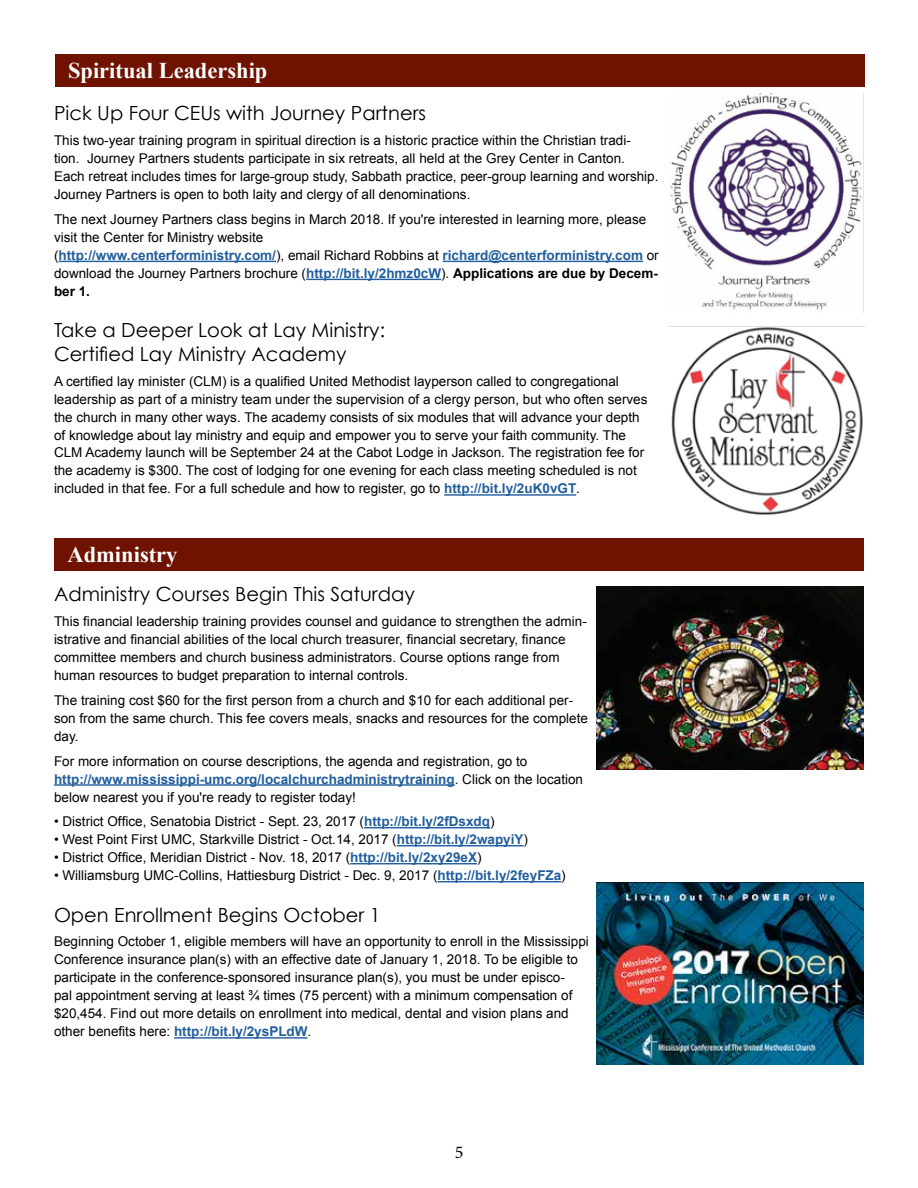
<style>
.page{position:relative;width:918px;height:1188px;background:#fff}
.page>*{position:absolute;margin:0;border:0;box-sizing:border-box;transform-origin:0 0}
.t1{font:700 22.5px "Times New Roman";color:#fff}
.t2{font:19.5px/23.4px "Century Gothic";color:#000}
.t3{font:18px "Minion Pro";color:#000}
.t4{font:13.5px/18px "Arial";color:#000}
.s1{font-weight:700;color:#215e9e}
.s2{font-weight:700}
</style>
<div class="page">
<hr style="left:58px;top:261px;width:218px;height:1px;background:#215e9e">
<hr style="left:443px;top:261px;width:200px;height:1px;background:#215e9e">
<hr style="left:306px;top:279px;width:135px;height:1px;background:#215e9e">
<hr style="left:444px;top:494px;width:132px;height:2px;background:#215e9e">
<div style="left:55px;top:54px;width:810px;height:32px;background:#6f1200"></div>
<img style="left:670px;top:94px;width:194px;height:219px">
<img style="left:669px;top:326px;width:196px;height:189px">
<div style="left:54px;top:539px;width:810px;height:32px;background:#6f1200"></div>
<hr style="left:54px;top:784px;width:401px;height:2px;background:#215e9e">
<hr style="left:364px;top:827px;width:126px;height:1px;background:#215e9e">
<hr style="left:397px;top:845px;width:127px;height:1px;background:#215e9e">
<hr style="left:350px;top:863px;width:127px;height:1px;background:#215e9e">
<hr style="left:438px;top:881px;width:123px;height:1px;background:#215e9e">
<hr style="left:174px;top:1037px;width:134px;height:2px;background:#215e9e">
<img style="left:596px;top:587px;width:268px;height:182px">
<img style="left:596px;top:882px;width:268px;height:183px">
<h1 class="t1" style="left:68px;top:55px;width:201px">Spiritual Leadership</h1>
<h2 class="t2" style="left:54px;top:101px;width:374px">Pick Up Four CEUs with Journey Partners</h2>
<p class="t4" style="left:54px;top:132px;width:606px">This two-year training program in spiritual direction is a historic practice within the Christian tradi&shy;tion. Journey Partners students participate in six retreats, all held at the Grey Center in Canton.<br>Each retreat includes times for large-group study, Sabbath practice, peer-group learning and worship.<br>Journey Partners is open to both laity and clergy of all denominations.</p>
<p class="t4" style="left:54px;top:210px;width:606px">The next Journey Partners class begins in March 2018. If you're interested in learning more, please visit the Center for Ministry website<br>(<span class="s1">http://www.centerforministry.com/</span>), email Richard Robbins at <span class="s1">richard@centerforministry.com</span> or download the Journey Partners brochure (<span class="s1">http://bit.ly/2hmz0cW</span>). <span class="s2">Applications are due by Decem&shy;ber 1.</span></p>
<h2 class="t2" style="left:54px;top:318px;width:333px">Take a Deeper Look at Lay Ministry:<br>Certified Lay Ministry Academy</h2>
<p class="t4" style="left:54px;top:372px;width:595px">A certified lay minister (CLM) is a qualified United Methodist layperson called to congregational leadership as part of a ministry team under the supervision of a clergy person, but who often serves the church in many other ways. The academy consists of six modules that will advance your depth of knowledge about lay ministry and equip and empower you to serve your faith community. The CLM Academy launch will be September 24 at the Cabot Lodge in Jackson. The registration fee for the academy is $300. The cost of lodging for one evening for each class meeting scheduled is not included in that fee. For a full schedule and how to register, go to <span class="s1">http://bit.ly/2uK0vGT</span>.</p>
<h1 class="t1" style="left:68px;top:539px;width:112px">Administry</h1>
<h2 class="t2" style="left:54px;top:582px;width:362px">Administry Courses Begin This Saturday</h2>
<p class="t4" style="left:54px;top:612px;width:534px">This financial leadership training provides counsel and guidance to strengthen the admin&shy;istrative and financial abilities of the local church treasurer, financial secretary, finance committee members and church business administrators. Course options range from human resources to budget preparation to internal controls.</p>
<p class="t4" style="left:54px;top:691px;width:535px">The training cost $60 for the first person from a church and $10 for each additional per&shy;son from the same church. This fee covers meals, snacks and resources for the complete day.</p>
<p class="t4" style="left:54px;top:752px;width:531px">For more information on course descriptions, the agenda and registration, go to <span class="s1">http://www.mississippi-umc.org/localchurchadministrytraining</span>. Click on the location below nearest you if you're ready to register today!</p>
<p class="t4" style="left:54px;top:813px;width:442px">• District Office, Senatobia District - Sept. 23, 2017 (<span class="s1">http://bit.ly/2fDsxdq</span>)</p>
<p class="t4" style="left:54px;top:831px;width:476px">• West Point First UMC, Starkville District - Oct.14, 2017 (<span class="s1">http://bit.ly/2wapyiY</span>)</p>
<p class="t4" style="left:54px;top:849px;width:429px">• District Office, Meridian District - Nov. 18, 2017 (<span class="s1">http://bit.ly/2xy29eX</span>)</p>
<p class="t4" style="left:54px;top:867px;width:513px">• Williamsburg UMC-Collins, Hattiesburg District - Dec. 9, 2017 (<span class="s1">http://bit.ly/2feyFZa</span>)</p>
<h2 class="t2" style="left:54px;top:903px;width:328px">Open Enrollment Begins October 1</h2>
<p class="t4" style="left:54px;top:933px;width:536px">Beginning October 1, eligible members will have an opportunity to enroll in the Mississippi Conference insurance plan(s) with an effective date of January 1, 2018. To be eligible to participate in the conference-sponsored insurance plan(s), you must be under episco-<br>pal appointment serving at least ¾ times (75 percent) with a minimum compensation of $20,454. Find out more details on enrollment into medical, dental and vision plans and other benefits here: <span class="s1">http://bit.ly/2ysPLdW</span>.</p>
<h3 class="t3" style="left:455px;top:1140px;width:10px">5</h3>
</div>
